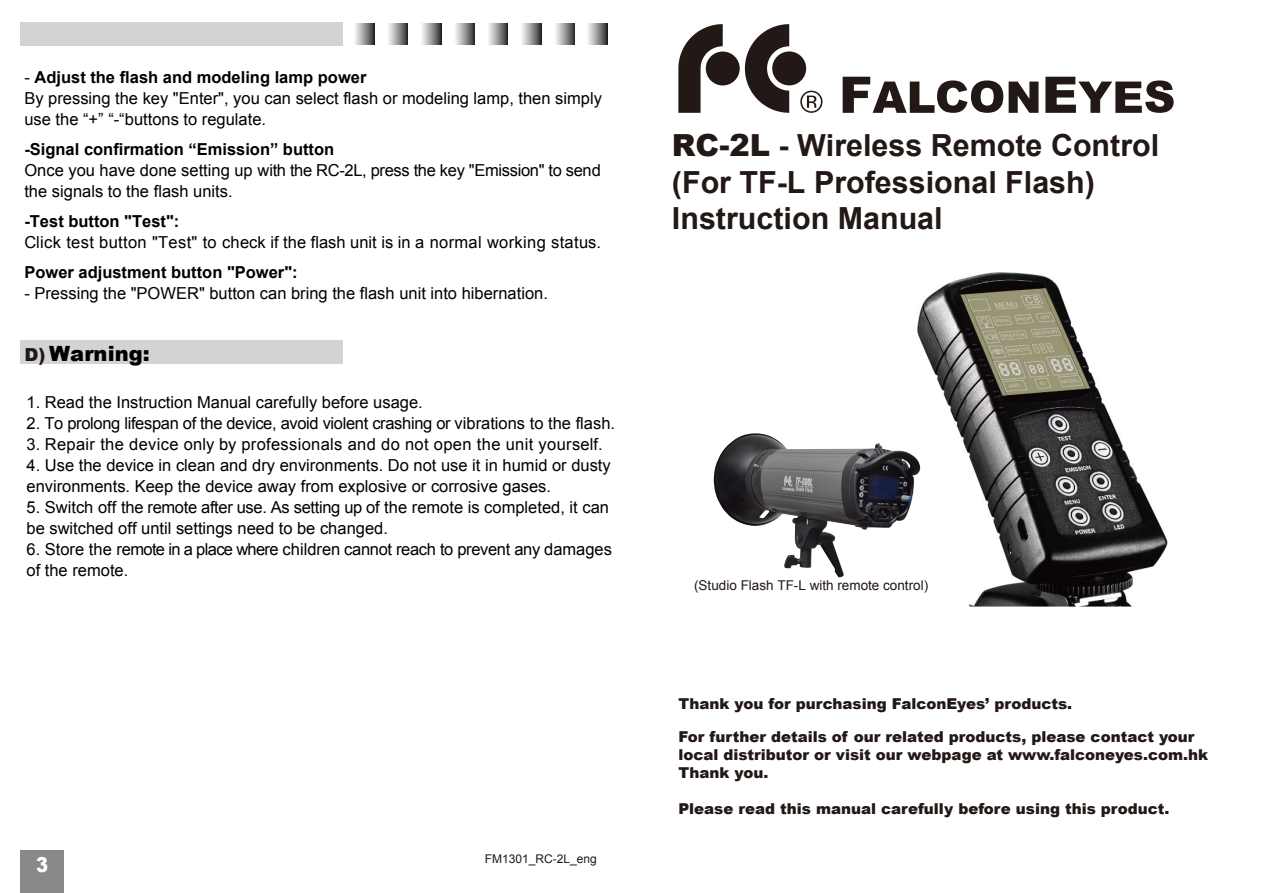
<style>
.page{position:relative;width:1263px;height:893px;background:#fff}
.page>*{position:absolute;margin:0;border:0;box-sizing:border-box;transform-origin:0 0}
.t1{font:700 30.45px/36.6px "Arial";color:#221815}
.t2{font:900 21px "Arial";color:#040000}
.t3{font:900 20.55px "Arial";color:#fff;scale:.87 1}
.t4{font:16.5px/21px "Arial";color:#000}
.t5{font:16.5px/21px "Arial";letter-spacing:-.02em;color:#000}
.t6{font:16.5px "Arial";letter-spacing:.02em;color:#000}
.t7{font:700 16.5px "Arial";color:#000}
.t8{font:900 15px/18px "Arial";color:#221815}
.t9{font:13.5px "Arial";color:#221815}
.t10{font:12px "Arial";color:#221815}
.s1{font-weight:700}
.s2{font-size:18px;color:#221815}
.s3{font-weight:900}
</style>
<div class="page">
<img style="left:918px;top:273px;width:234px;height:334px">
<svg style="left:1152px;top:508px;width:16px;height:59px"></svg>
<img style="left:714px;top:434px;width:207px;height:144px">
<svg style="left:355px;top:23px;width:19px;height:21px"></svg>
<svg style="left:588px;top:23px;width:19px;height:21px"></svg>
<svg style="left:555px;top:23px;width:20px;height:21px"></svg>
<svg style="left:522px;top:23px;width:19px;height:21px"></svg>
<div style="left:486px;top:23px;width:22px;height:21px;background:linear-gradient(to right,#fff,#403d3c)"></div>
<svg style="left:455px;top:23px;width:19px;height:21px"></svg>
<svg style="left:422px;top:23px;width:19px;height:21px"></svg>
<div style="left:386px;top:23px;width:22px;height:21px;background:linear-gradient(to right,#fff,#403d3c)"></div>
<div style="left:21px;top:22px;width:322px;height:23px;background:#d3d3d4"></div>
<div style="left:772px;top:51px;width:34px;height:34px;background:#221815;border-radius:50%"></div>
<div style="left:706px;top:52px;width:34px;height:33px;background:#221815;border-radius:50%"></div>
<svg style="left:678px;top:24px;width:45px;height:89px"></svg>
<svg style="left:745px;top:24px;width:44px;height:89px"></svg>
<svg style="left:800px;top:91px;width:22px;height:22px"></svg>
<svg style="left:843px;top:77px;width:160px;height:36px"></svg>
<svg style="left:1009px;top:82px;width:29px;height:31px"></svg>
<svg style="left:1045px;top:77px;width:129px;height:36px"></svg>
<div style="left:21px;top:340px;width:322px;height:23px;background:#d3d3d4"></div>
<div style="left:21px;top:851px;width:43px;height:42px;background:#898989"></div>
<p class="t4" style="left:24px;top:67px;width:579px">- <span class="s1">Adjust the flash and modeling lamp power<br></span>By pressing the key "Enter", you can select flash or modeling lamp, then simply use the “+” “-“buttons to regulate.</p>
<p class="t7" style="left:24px;top:139px;width:311px">-Signal confirmation “Emission” button</p>
<p class="t4" style="left:24px;top:160px;width:578px">Once you have done setting up with the RC-2L, press the key "Emission" to send the signals to the flash units.</p>
<p class="t7" style="left:24px;top:211px;width:156px">-Test button "Test":</p>
<p class="t6" style="left:24px;top:232px;width:578px">Click test button "Test" to check if the flash unit is in a normal working status.</p>
<p class="t7" style="left:24px;top:262px;width:275px">Power adjustment button "Power":</p>
<p class="t4" style="left:24px;top:283px;width:525px">- Pressing the "POWER" button can bring the flash unit into hibernation.</p>
<p class="t2" style="left:24px;top:338px;width:127px"><span class="s2">D)</span> Warning:</p>
<p class="t4" style="left:27px;top:392px;width:398px">1. Read the Instruction Manual carefully before usage.</p>
<p class="t5" style="left:27px;top:413px;width:590px">2. To prolong lifespan of the device, avoid violent crashing or vibrations to the flash.</p>
<p class="t6" style="left:27px;top:434px;width:577px">3. Repair the device only by professionals and do not open the unit yourself.</p>
<p class="t4" style="left:27px;top:455px;width:586px">4. Use the device in clean and dry environments. Do not use it in humid or dusty environments. Keep the device away from explosive or corrosive gases.</p>
<p class="t4" style="left:27px;top:497px;width:584px">5. Switch off the remote after use. As setting up of the remote is completed, it can be switched off until settings need to be changed.</p>
<p class="t5" style="left:27px;top:539px;width:587px">6. Store the remote in a place where children cannot reach to prevent any damages of the remote.</p>
<p class="t3" style="left:36px;top:850px;width:15px">3</p>
<p class="t10" style="left:485px;top:851px;width:114px">FM1301_RC-2L_eng</p>
<h1 class="t1" style="left:672px;top:128px;width:489px"><span class="s3">RC-2L</span> - Wireless Remote Control (For TF-L Professional Flash)<br>Instruction Manual</h1>
<p class="t9" style="left:694px;top:577px;width:236px">(Studio Flash TF-L with remote control)</p>
<p class="t8" style="left:678px;top:694px;width:395px">Thank you for purchasing FalconEyes’ products.</p>
<p class="t8" style="left:678px;top:728px;width:531px">For further details of our related products, please contact your local distributor or visit our webpage at www.falconeyes.com.hk<br>Thank you.</p>
<p class="t8" style="left:678px;top:800px;width:493px">Please read this manual carefully before using this product.</p>
</div>
